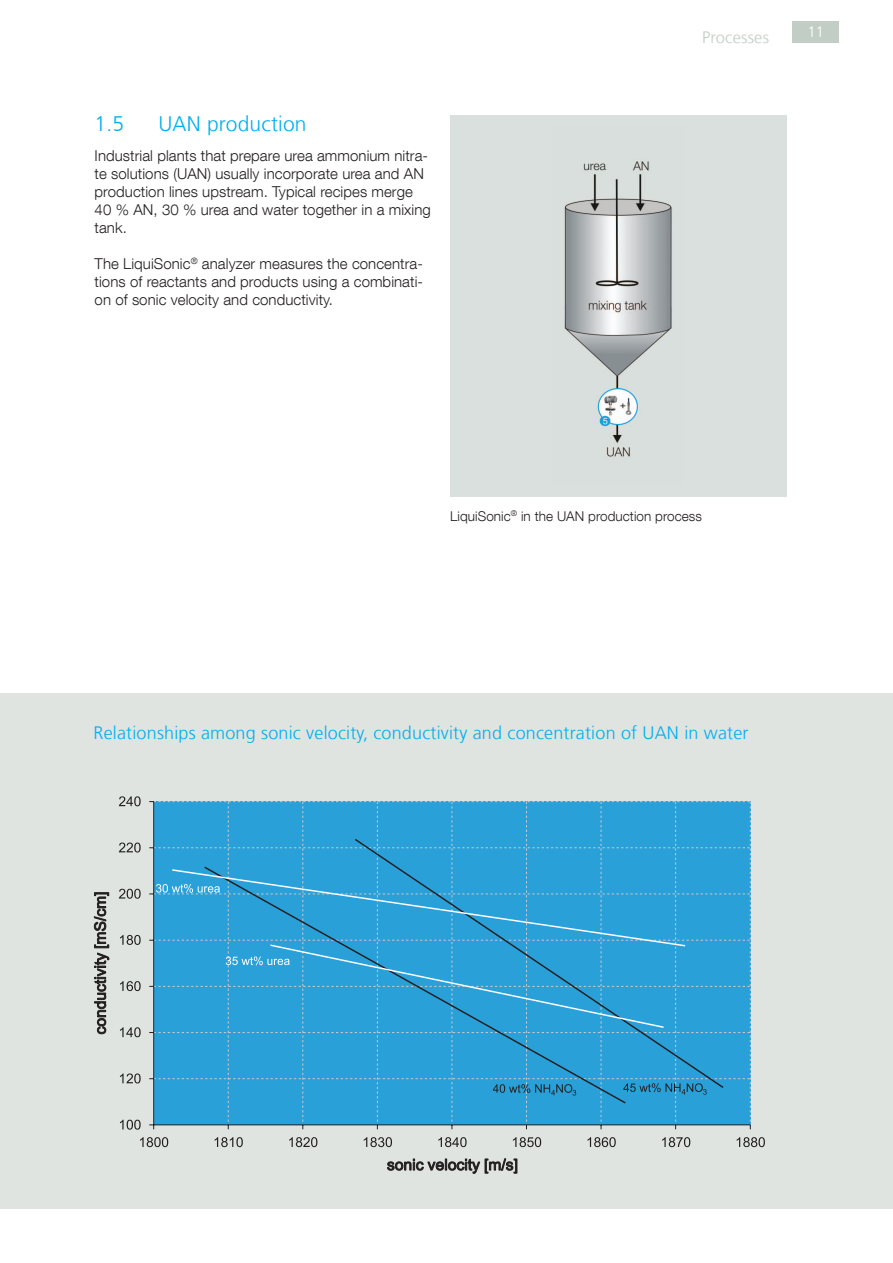
<style>
.page{position:relative;width:893px;height:1263px;background:#fff}
.page>*{position:absolute;margin:0;border:0;box-sizing:border-box;transform-origin:0 0}
.t1{font:300 21px "Frutiger LT Com";letter-spacing:.01em;color:#00aeef}
.Überschrift_5{font:300 18px "Frutiger LT Com";letter-spacing:.01em;color:#00aeef}
.t2{font:300 16.5px "Frutiger LT Com";letter-spacing:.01em;color:#c2cdc5}
.Absatz_1{font:300 15px/18px "Helvetica Neue LT Com";letter-spacing:.005em;color:#231f20}
.t3{font:300 15px "Frutiger LT Com";color:#fff}
.Bilduntertitel{font:300 13.5px "Helvetica Neue LT Com";letter-spacing:.005em;color:#231f20}
</style>
<div class="page">
<div style="left:792px;top:21px;width:47px;height:22px;background:#c2cdc5"></div>
<div style="left:450px;top:115px;width:336px;height:381px;background:#d9e0dd"></div>
<img style="left:564px;top:161px;width:109px;height:296px">
<div style="left:0;top:693px;width:893px;height:516px;background:#dfe4e1"></div>
<svg style="left:120px;top:1120px;width:21px;height:10px"></svg>
<svg style="left:120px;top:1073px;width:21px;height:10px"></svg>
<svg style="left:120px;top:1027px;width:21px;height:10px"></svg>
<svg style="left:120px;top:981px;width:21px;height:10px"></svg>
<svg style="left:120px;top:935px;width:21px;height:10px"></svg>
<svg style="left:119px;top:889px;width:22px;height:10px"></svg>
<svg style="left:119px;top:842px;width:22px;height:10px"></svg>
<svg style="left:119px;top:796px;width:22px;height:10px"></svg>
<svg style="left:140px;top:1137px;width:28px;height:10px"></svg>
<svg style="left:215px;top:1137px;width:28px;height:10px"></svg>
<svg style="left:289px;top:1137px;width:28px;height:10px"></svg>
<svg style="left:364px;top:1137px;width:28px;height:10px"></svg>
<svg style="left:438px;top:1137px;width:29px;height:10px"></svg>
<svg style="left:513px;top:1137px;width:28px;height:10px"></svg>
<svg style="left:587px;top:1137px;width:29px;height:10px"></svg>
<svg style="left:662px;top:1137px;width:28px;height:10px"></svg>
<svg style="left:737px;top:1137px;width:28px;height:10px"></svg>
<svg style="left:94px;top:892px;width:15px;height:142px"></svg>
<svg style="left:387px;top:1158px;width:130px;height:16px"></svg>
<svg style="left:149px;top:801px;width:602px;height:328px;background:#31a1d7"></svg>
<p class="t1" style="left:95px;top:111px;width:31px">1.5</p>
<p class="t1" style="left:158px;top:111px;width:150px">UAN production</p>
<p class="Absatz_1" style="left:95px;top:147px;width:338px">Industrial plants that prepare urea ammonium nitra&shy;te solutions (UAN) usually incorporate urea and AN production lines upstream. Typical recipes merge 40 % AN, 30 % urea and water together in a mixing tank.</p>
<p class="Absatz_1" style="left:95px;top:255px;width:330px;text-align:justify">The LiquiSonic<sup>®</sup> analyzer measures the concentra&shy;tions of reactants and products using a combinati&shy;on of sonic velocity and conductivity.</p>
<p class="t2" style="left:702px;top:27px;width:69px">Processes</p>
<p class="t3" style="left:808px;top:23px;width:18px">11</p>
<p class="Bilduntertitel" style="left:450px;top:508px;width:253px">LiquiSonic<sup>®</sup> in the UAN production process</p>
<p class="Überschrift_5" style="left:94px;top:722px;width:657px">Relationships among sonic velocity, conductivity and concentration of UAN in water</p>
</div>
